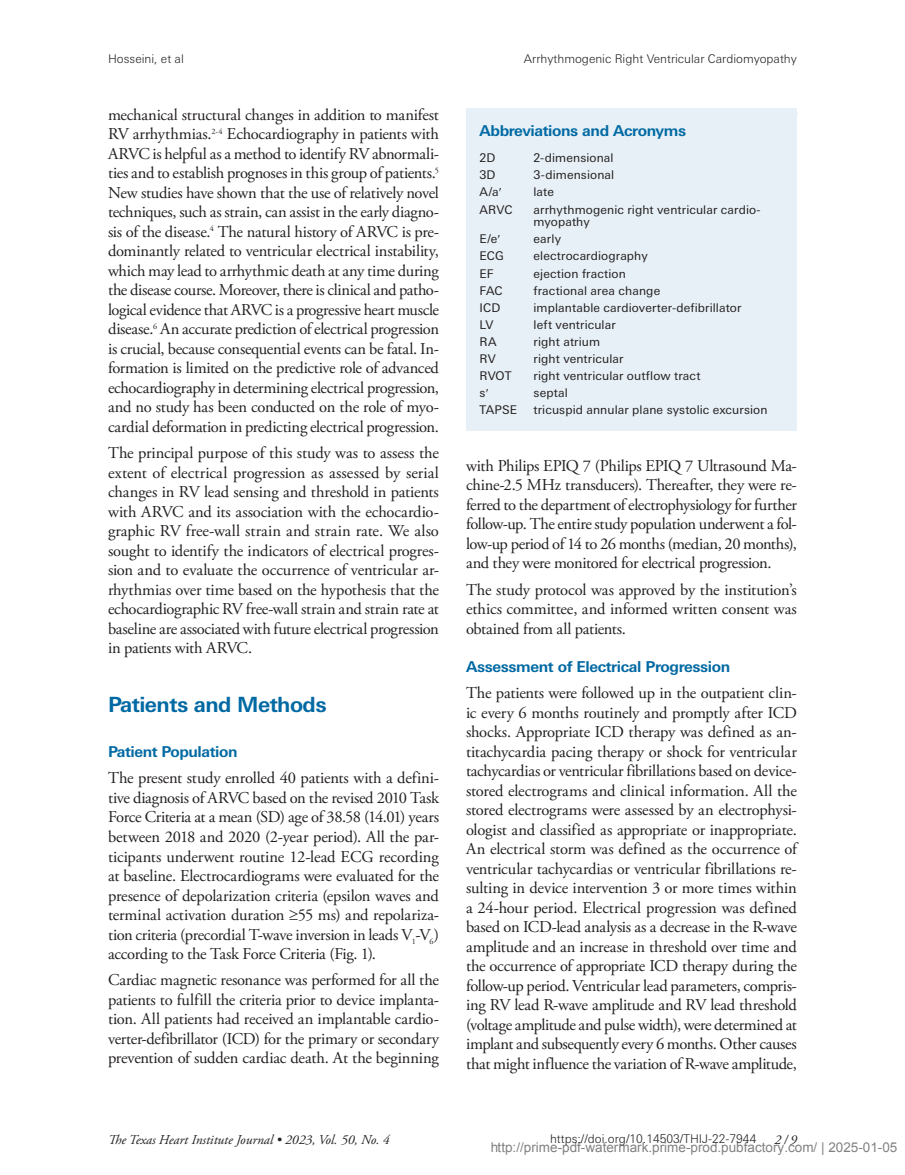
<style>
.page{position:relative;width:905px;height:1175px;background:#fff}
.page>*{position:absolute;margin:0;border:0;box-sizing:border-box;transform-origin:0 0}
.HEADING_1{font:700 21px "Univers Next Pro";letter-spacing:-.025em;color:#0069a3}
.BODY{font:16.5px/19.5px "Adobe Garamond Pro";letter-spacing:-.02em;color:#231f20;text-align:justify}
.BODY_WITH_DROPCAP{font:16.5px/19.5px "Adobe Garamond Pro";letter-spacing:-.02em;color:#231f20;text-align:justify}
.HEADING_2{font:700 15px "Univers Next Pro";letter-spacing:-.025em;color:#0069a3}
.ABREV___ACRONYM_HEADER{font:700 15px "Univers Next Pro";letter-spacing:-.025em;color:#0069a3}
.t1{font:13.5px "Arial";color:rgb(0 0 0/.5)}
.t2{font:italic 13.5px "Adobe Garamond Pro";color:#231f20}
.ABREV___ACRONYM_BODY{font:12px/12.8px "Univers Next Pro";letter-spacing:.01em;color:#231f20}
.t3{font:300 12px "Univers Next Pro";color:#231f20}
</style>
<div class="page">
<div style="left:466px;top:109px;width:331px;height:31px;background:#e6f0f6"></div>
<div style="left:466px;top:133px;width:331px;height:46px;background:#e6f0f6"></div>
<div style="left:466px;top:167px;width:331px;height:46px;background:#e6f0f6"></div>
<div style="left:466px;top:184px;width:331px;height:59px;background:#e6f0f6"></div>
<div style="left:466px;top:231px;width:331px;height:46px;background:#e6f0f6"></div>
<div style="left:466px;top:265px;width:331px;height:46px;background:#e6f0f6"></div>
<div style="left:466px;top:299px;width:331px;height:46px;background:#e6f0f6"></div>
<div style="left:466px;top:334px;width:331px;height:45px;background:#e6f0f6"></div>
<div style="left:466px;top:368px;width:331px;height:45px;background:#e6f0f6"></div>
<div style="left:466px;top:385px;width:331px;height:45px;background:#e6f0f6"></div>
<p class="t3" style="left:108px;top:52px;width:77px">Hosseini, et al</p>
<p class="t3" style="left:524px;top:52px;width:274px">Arrhythmogenic Right Ventricular Cardiomyopathy</p>
<p class="BODY_WITH_DROPCAP" style="left:108px;top:105px;width:332px">mechanical structural changes in addition to manifest RV arrhythmias.<sup>2-4</sup> Echocardiography in patients with ARVC is helpful as a method to identify RV abnormali&shy;ties and to establish prognoses in this group of patients.<sup>5<br></sup>New studies have shown that the use of relatively novel techniques, such as strain, can assist in the early diagno&shy;sis of the disease.<sup>4</sup> The natural history of ARVC is pre&shy;dominantly related to ventricular electrical instability, which may lead to arrhythmic death at any time during the disease course. Moreover, there is clinical and patho&shy;logical evidence that ARVC is a progressive heart muscle disease.<sup>6</sup> An accurate prediction of electrical progression is crucial, because consequential events can be fatal. In&shy;formation is limited on the predictive role of advanced echocardiography in determining electrical progression, and no study has been conducted on the role of myo&shy;cardial deformation in predicting electrical progression.</p>
<p class="BODY" style="left:108px;top:444px;width:332px">The principal purpose of this study was to assess the extent of electrical progression as assessed by serial changes in RV lead sensing and threshold in patients with ARVC and its association with the echocardio&shy;graphic RV free-wall strain and strain rate. We also sought to identify the indicators of electrical progres&shy;sion and to evaluate the occurrence of ventricular ar&shy;rhythmias over time based on the hypothesis that the echocardiographic RV free-wall strain and strain rate at baseline are associated with future electrical progression in patients with ARVC.</p>
<p class="HEADING_1" style="left:108px;top:692px;width:220px">Patients and Methods</p>
<p class="HEADING_2" style="left:108px;top:743px;width:131px">Patient Population</p>
<p class="BODY" style="left:108px;top:769px;width:332px">The present study enrolled 40 patients with a defini&shy;tive diagnosis of ARVC based on the revised 2010 Task Force Criteria at a mean (SD) age of 38.58 (14.01) years between 2018 and 2020 (2-year period). All the par&shy;ticipants underwent routine 12-lead ECG recording at baseline. Electrocardiograms were evaluated for the presence of depolarization criteria (epsilon waves and terminal activation duration ≥55 ms) and repolariza&shy;tion criteria (precordial T-wave inversion in leads V<sub>1</sub>-V<sub>6</sub>) according to the Task Force Criteria (Fig. 1).</p>
<p class="BODY" style="left:108px;top:970px;width:332px">Cardiac magnetic resonance was performed for all the patients to fulfill the criteria prior to device implanta&shy;tion. All patients had received an implantable cardio&shy;verter-defibrillator (ICD) for the primary or secondary prevention of sudden cardiac death. At the beginning</p>
<p class="ABREV___ACRONYM_HEADER" style="left:479px;top:122px;width:208px">Abbreviations and Acronyms</p>
<p class="ABREV___ACRONYM_BODY" style="left:479px;top:152px;width:17px">2D</p>
<p class="ABREV___ACRONYM_BODY" style="left:533px;top:152px;width:81px">2-dimensional</p>
<p class="ABREV___ACRONYM_BODY" style="left:479px;top:169px;width:18px">3D</p>
<p class="ABREV___ACRONYM_BODY" style="left:533px;top:169px;width:82px">3-dimensional</p>
<p class="ABREV___ACRONYM_BODY" style="left:479px;top:186px;width:21px">A/a</p>
<p class="ABREV___ACRONYM_BODY" style="left:533px;top:186px;width:22px">late</p>
<p class="ABREV___ACRONYM_BODY" style="left:479px;top:203px;width:35px">ARVC</p>
<p class="ABREV___ACRONYM_BODY" style="left:533px;top:203px;width:229px">arrhythmogenic right ventricular cardio&shy;myopathy</p>
<p class="ABREV___ACRONYM_BODY" style="left:479px;top:233px;width:19px">E/e</p>
<p class="ABREV___ACRONYM_BODY" style="left:533px;top:233px;width:29px">early</p>
<p class="ABREV___ACRONYM_BODY" style="left:479px;top:250px;width:26px">ECG</p>
<p class="ABREV___ACRONYM_BODY" style="left:533px;top:250px;width:116px">electrocardiography</p>
<p class="ABREV___ACRONYM_BODY" style="left:479px;top:267px;width:16px">EF</p>
<p class="ABREV___ACRONYM_BODY" style="left:533px;top:267px;width:94px">ejection fraction</p>
<p class="ABREV___ACRONYM_BODY" style="left:479px;top:284px;width:25px">FAC</p>
<p class="ABREV___ACRONYM_BODY" style="left:533px;top:284px;width:128px">fractional area change</p>
<p class="ABREV___ACRONYM_BODY" style="left:479px;top:301px;width:22px">ICD</p>
<p class="ABREV___ACRONYM_BODY" style="left:533px;top:301px;width:209px">implantable cardioverter-defibrillator</p>
<p class="ABREV___ACRONYM_BODY" style="left:479px;top:318px;width:16px">LV</p>
<p class="ABREV___ACRONYM_BODY" style="left:533px;top:318px;width:84px">left ventricular</p>
<p class="ABREV___ACRONYM_BODY" style="left:479px;top:335px;width:19px">RA</p>
<p class="ABREV___ACRONYM_BODY" style="left:533px;top:335px;width:68px">right atrium</p>
<p class="ABREV___ACRONYM_BODY" style="left:479px;top:352px;width:18px">RV</p>
<p class="ABREV___ACRONYM_BODY" style="left:533px;top:352px;width:91px">right ventricular</p>
<p class="ABREV___ACRONYM_BODY" style="left:479px;top:369px;width:34px">RVOT</p>
<p class="ABREV___ACRONYM_BODY" style="left:533px;top:369px;width:168px">right ventricular outflow tract</p>
<p class="ABREV___ACRONYM_BODY" style="left:479px;top:386px;width:7px">s</p>
<p class="ABREV___ACRONYM_BODY" style="left:533px;top:386px;width:36px">septal</p>
<p class="ABREV___ACRONYM_BODY" style="left:479px;top:403px;width:39px">TAPSE</p>
<p class="ABREV___ACRONYM_BODY" style="left:533px;top:403px;width:235px">tricuspid annular plane systolic excursion</p>
<p class="BODY" style="left:466px;top:456px;width:332px">with Philips EPIQ 7 (Philips EPIQ 7 Ultrasound Ma&shy;chine-2.5 MHz transducers). Thereafter, they were re&shy;ferred to the department of electrophysiology for further follow-up. The entire study population underwent a fol&shy;low-up period of 14 to 26 months (median, 20 months), and they were monitored for electrical progression.</p>
<p class="BODY" style="left:466px;top:580px;width:332px">The study protocol was approved by the institution’s ethics committee, and informed written consent was obtained from all patients.</p>
<p class="HEADING_2" style="left:466px;top:657px;width:266px">Assessment of Electrical Progression</p>
<p class="BODY" style="left:466px;top:684px;width:332px">The patients were followed up in the outpatient clin&shy;ic every 6 months routinely and promptly after ICD shocks. Appropriate ICD therapy was defined as an&shy;titachycardia pacing therapy or shock for ventricular tachycardias or ventricular fibrillations based on device&shy;stored electrograms and clinical information. All the stored electrograms were assessed by an electrophysi&shy;ologist and classified as appropriate or inappropriate.<br>An electrical storm was defined as the occurrence of ventricular tachycardias or ventricular fibrillations re&shy;sulting in device intervention 3 or more times within a 24-hour period. Electrical progression was defined based on ICD-lead analysis as a decrease in the R-wave amplitude and an increase in threshold over time and the occurrence of appropriate ICD therapy during the follow-up period. Ventricular lead parameters, compris&shy;ing RV lead R-wave amplitude and RV lead threshold (voltage amplitude and pulse width), were determined at implant and subsequently every 6 months. Other causes that might influence the variation of R-wave amplitude,</p>
<p class="t2" style="left:108px;top:1131px;width:283px">The Texas Heart Institute Journal • 2023, Vol. 50, No. 4</p>
<p class="t3" style="left:550px;top:1132px;width:208px">https://doi.org/10.14503/THIJ-22-7944</p>
<p class="t2" style="left:774px;top:1131px;width:24px">2 / 9</p>
<p class="t1" style="left:490px;top:1140px;width:409px">http://prime-pdf-watermark.prime-prod.pubfactory.com/ | 2025-01-05</p>
</div>
